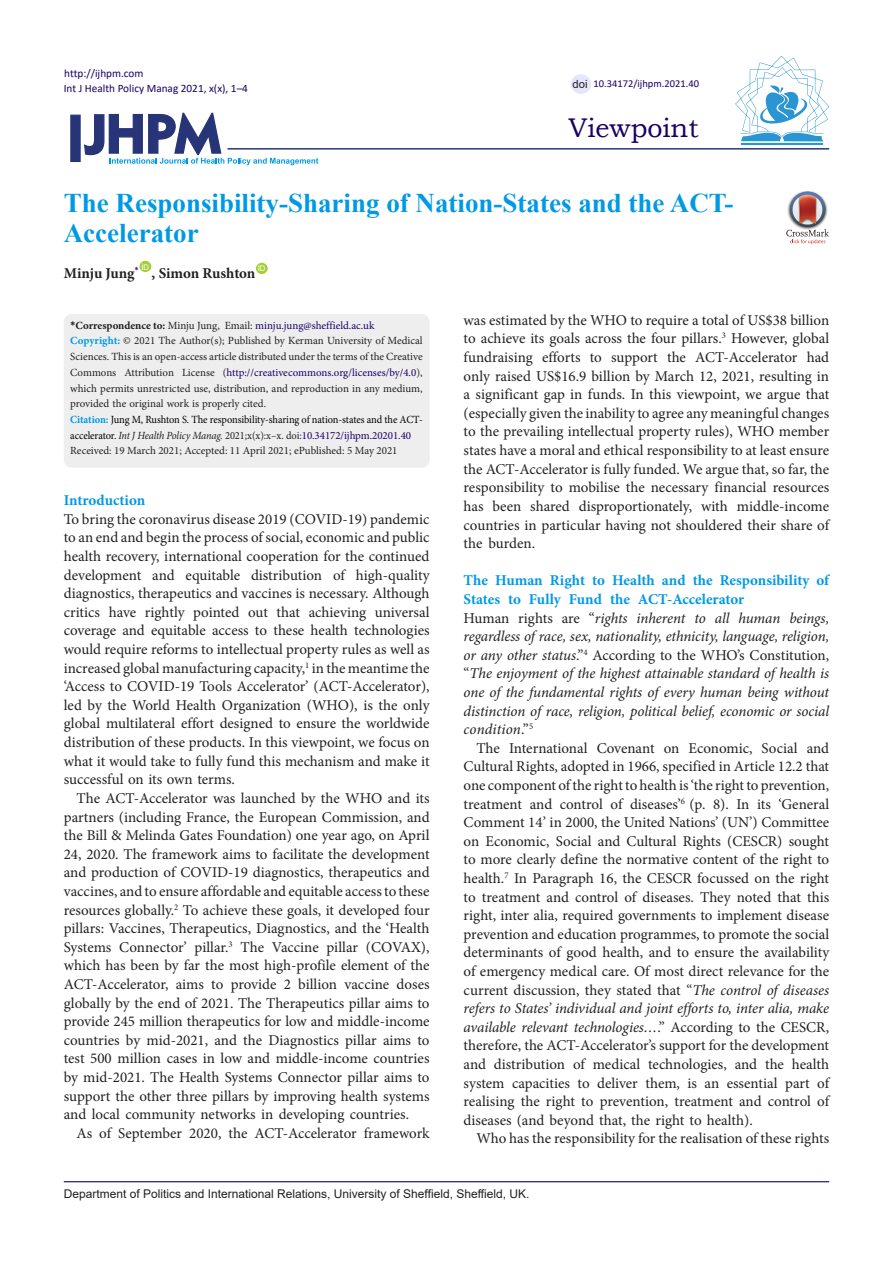
<style>
.page{position:relative;width:893px;height:1263px;background:#fff}
.page>*{position:absolute;margin:0;border:0;box-sizing:border-box;transform-origin:0 0}
.Default{font:700 27px/30px "Times New Roman";color:#0099e5}
.t1{font:27px "Bookman Old Style";color:#190066}
.t2{font:15px/18.6px "Minion Pro";color:#231f20;text-align:justify}
.t3{font:italic 15px/18.6px "Minion Pro";letter-spacing:-.005em;color:#231f20;text-align:justify}
.t4{font:700 15px/18.6px "Minion Pro";color:#0099e5}
.Default-2{font:700 15px "Minion Pro";letter-spacing:-.01em;color:#231f20}
.t5{font:12px "Arial";color:#231f20}
.t6{font:11.25px "Calibri";color:#190066}
.t7{font:11.25px "Arial";color:#231f20}
.Default-3{font:10.95px/15.8px "Minion Pro";color:#231f20;text-align:justify}
.Default-4{font:10.95px/15.8px "Minion Pro";letter-spacing:-.01em;color:#000;scale:.95 1}
.t8{font:10.95px "Minion Pro";color:#190066}
.t9{font:10.5px "Calibri";color:#190066}
.t10{font:7.8px "Arial";color:#fff}
.s1{font-family:"Calibri";font-weight:700;color:#231f20}
.s2{font-weight:700;color:#231f20}
.s3{color:#231f20}
.s4{font-weight:700;color:#0099e5}
.s5{color:#190066}
.s6{font-style:italic;color:#231f20}
.s7{font-style:normal}
.s8{font-style:italic}
</style>
<div class="page">
<svg style="left:84px;top:112px;width:234px;height:53px"></svg>
<div style="left:70px;top:115px;width:11px;height:47px;background:#273578;border:1px solid #273578"></div>
<div style="left:139px;top:261px;width:12px;height:11px;background:#a6ce39;border-radius:50%"></div>
<div style="left:256px;top:263px;width:12px;height:11px;background:#a6ce39;border-radius:50%"></div>
<hr style="left:227px;top:148px;width:602px;height:2px;background:#273578">
<hr style="left:64px;top:1181px;width:765px;height:1px;background:#190066">
<hr style="left:741px;top:143px;width:82px;height:2px;background:#2995d2">
<svg style="left:735px;top:56px;width:94px;height:85px"></svg>
<div style="left:571px;top:74px;width:20px;height:20px;background:#e6e6fa;border-radius:50%"></div>
<img style="left:801px;top:191px;width:13px;height:1px">
<svg style="left:786px;top:192px;width:43px;height:52px"></svg>
<div style="left:64px;top:314px;width:366px;height:154px;background:#eee;border-radius:8px"></div>
<p class="t6" style="left:64px;top:65px;width:81px">http://ijhpm.com</p>
<p class="t6" style="left:64px;top:81px;width:186px">Int J Health Policy Manag 2021, x(x), 1–4</p>
<p class="t7" style="left:573px;top:76px;width:17px">doi</p>
<p class="t9" style="left:593px;top:76px;width:107px">10.34172/ijhpm.2021.40</p>
<p class="t1" style="left:569px;top:110px;width:132px">Viewpoint</p>
<p class="Default" style="left:64px;top:188px;width:671px">The Responsibility-Sharing of Nation-States and the ACT-<br>Accelerator</p>
<p class="Default-2" style="left:64px;top:262px;width:77px">Minju Jung<sup>*</sup></p>
<p class="t10" style="left:141px;top:261px;width:9px">ID</p>
<p class="Default-2" style="left:152px;top:262px;width:105px">, Simon Rushton</p>
<p class="t10" style="left:258px;top:263px;width:9px">ID</p>
<p class="t8" style="left:70px;top:318px;width:306px"><span class="s1">*</span><span class="s2">Correspondence to:</span> <span class="s3">Minju Jung, Email:</span> minju.jung@sheffield.ac.uk</p>
<p class="Default-3" style="left:70px;top:333px;width:354px"><span class="s4">Copyright:</span> © 2021 The Author(s); Published by Kerman University of Medical Sciences. This is an open-access article distributed under the terms of the Creative Commons Attribution License (<span class="s5">http://creativecommons.org/licenses/by/4.0</span>), which permits unrestricted use, distribution, and reproduction in any medium, provided the original work is properly cited.</p>
<p class="Default-4" style="left:70px;top:412px;width:373px"><span class="s4">Citation:</span> Jung M, Rushton S. The responsibility-sharing of nation-states and the ACT&shy;accelerator. <span class="s6">Int J Health Policy Manag.</span> <span class="s3">2021;x(x):x–x. doi:</span><span class="s5">10.34172/ijhpm.20201.40</span></p>
<p class="Default-3" style="left:70px;top:442px;width:329px">Received: 19 March 2021; Accepted: 11 April 2021; ePublished: 5 May 2021</p>
<p class="t4" style="left:64px;top:491px;width:83px">Introduction</p>
<p class="t2" style="left:64px;top:510px;width:367px">To bring the coronavirus disease 2019 (COVID-19) pandemic to an end and begin the process of social, economic and public health recovery, international cooperation for the continued development and equitable distribution of high-quality diagnostics, therapeutics and vaccines is necessary. Although critics have rightly pointed out that achieving universal coverage and equitable access to these health technologies would require reforms to intellectual property rules as well as increased global manufacturing capacity,<sup>1</sup> in the meantime the ‘Access to COVID-19 Tools Accelerator’ (ACT-Accelerator), led by the World Health Organization (WHO), is the only global multilateral effort designed to ensure the worldwide distribution of these products. In this viewpoint, we focus on what it would take to fully fund this mechanism and make it successful on its own terms.</p>
<p class="t2" style="left:64px;top:789px;width:367px;text-indent:13px">The ACT-Accelerator was launched by the WHO and its partners (including France, the European Commission, and the Bill &amp; Melinda Gates Foundation) one year ago, on April 24, 2020. The framework aims to facilitate the development and production of COVID-19 diagnostics, therapeutics and vaccines, and to ensure affordable and equitable access to these resources globally.<sup>2</sup> To achieve these goals, it developed four pillars: Vaccines, Therapeutics, Diagnostics, and the ‘Health Systems Connector’ pillar.<sup>3</sup> The Vaccine pillar (COVAX), which has been by far the most high-profile element of the ACT-Accelerator, aims to provide 2 billion vaccine doses globally by the end of 2021. The Therapeutics pillar aims to provide 245 million therapeutics for low and middle-income countries by mid-2021, and the Diagnostics pillar aims to test 500 million cases in low and middle-income countries by mid-2021. The Health Systems Connector pillar aims to support the other three pillars by improving health systems and local community networks in developing countries.</p>
<p class="t2" style="left:77px;top:1124px;width:355px">As of September 2020, the ACT-Accelerator framework</p>
<p class="t2" style="left:464px;top:311px;width:367px">was estimated by the WHO to require a total of US$38 billion to achieve its goals across the four pillars.<sup>3</sup> However, global fundraising efforts to support the ACT-Accelerator had only raised US$16.9 billion by March 12, 2021, resulting in a significant gap in funds. In this viewpoint, we argue that (especially given the inability to agree any meaningful changes to the prevailing intellectual property rules), WHO member states have a moral and ethical responsibility to at least ensure the ACT-Accelerator is fully funded. We argue that, so far, the responsibility to mobilise the necessary financial resources has been shared disproportionately, with middle-income countries in particular having not shouldered their share of the burden.</p>
<p class="t4" style="left:464px;top:571px;width:367px">The Human Right to Health and the Responsibility of<br>States to Fully Fund the ACT-Accelerator</p>
<p class="t3" style="left:464px;top:608px;width:367px"><span class="s7">Human rights are “</span>rights inherent to all human beings, regardless of race, sex, nationality, ethnicity, language, religion, or any other status<span class="s7">.”</span><sup>4</sup> <span class="s7">According to the WHO’s Constitution, “</span>The enjoyment of the highest attainable standard of health is one of the fundamental rights of every human being without distinction of race, religion, political belief, economic or social condition<span class="s7">.”</span><sup>5</sup></p>
<p class="t2" style="left:464px;top:739px;width:367px;text-indent:13px">The International Covenant on Economic, Social and Cultural Rights, adopted in 1966, specified in Article 12.2 that one component of the right to health is ‘the right to prevention, treatment and control of diseases’<sup>6</sup> (p. 8). In its ‘General Comment 14’ in 2000, the United Nations’ (UN’) Committee on Economic, Social and Cultural Rights (CESCR) sought to more clearly define the normative content of the right to health.<sup>7</sup> In Paragraph 16, the CESCR focussed on the right to treatment and control of diseases. They noted that this right, inter alia, required governments to implement disease prevention and education programmes, to promote the social determinants of good health, and to ensure the availability of emergency medical care. Of most direct relevance for the current discussion, they stated that “<span class="s8">The control of diseases refers to States’ individual and joint efforts to, inter alia, make available relevant technologies…</span>.” According to the CESCR, therefore, the ACT-Accelerator’s support for the development and distribution of medical technologies, and the health system capacities to deliver them, is an essential part of realising the right to prevention, treatment and control of diseases (and beyond that, the right to health).</p>
<p class="t2" style="left:476px;top:1129px;width:354px">Who has the responsibility for the realisation of these rights</p>
<p class="t5" style="left:64px;top:1185px;width:467px">Department of Politics and International Relations, University of Sheffield, Sheffield, UK.</p>
</div>
